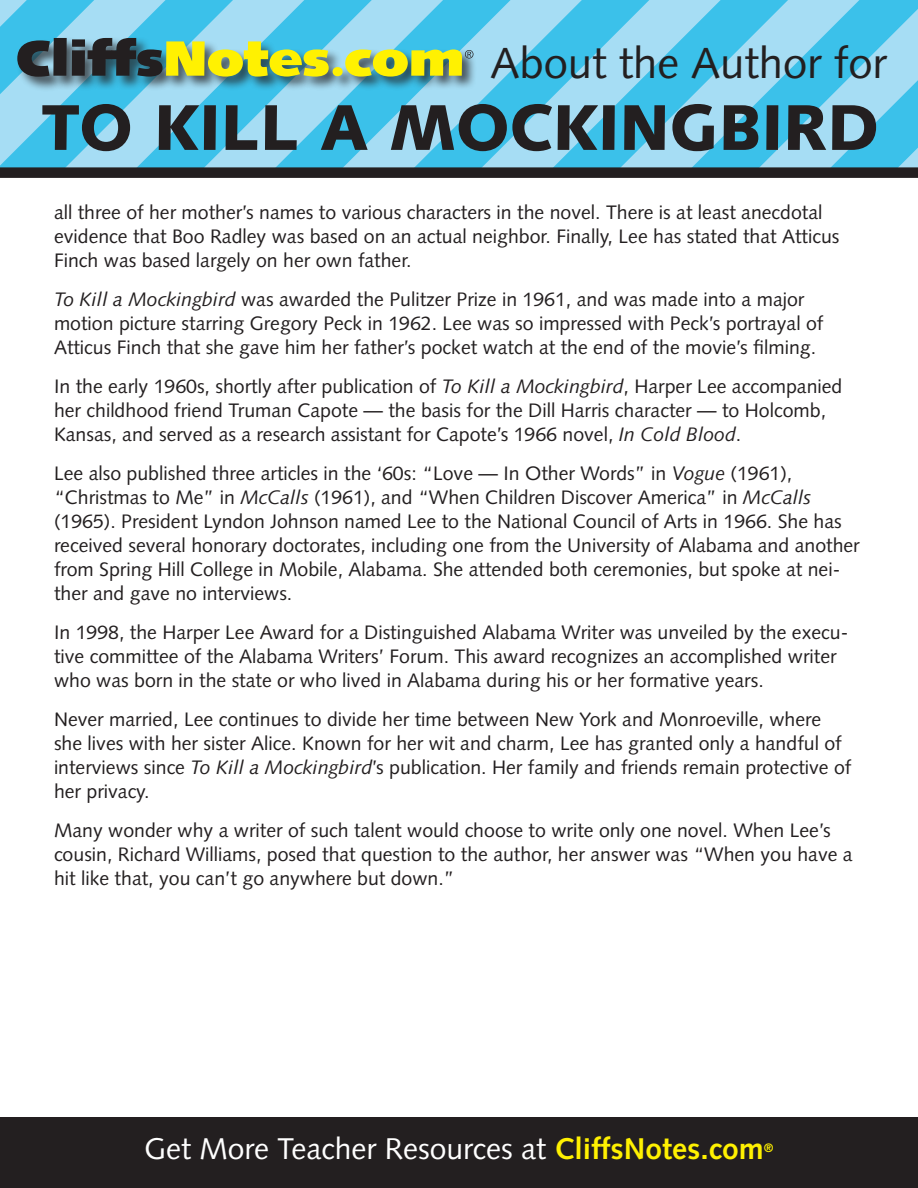
<style>
.page{position:relative;width:918px;height:1188px;background:#fff}
.page>*{position:absolute;margin:0;border:0;box-sizing:border-box;transform-origin:0 0}
.Title_headline{font:900 64.5px "Syntax LT Std";color:#231f20}
.About_the_Author{font:43.5px "Syntax LT Std";color:#231f20}
.t1{font:30px "Syntax LT Std";color:#fff}
.Copy{font:19.5px/24px "Syntax LT Std";color:#231f20}
.t2{font:700 12.3px "Syntax LT Std";color:#fff101}
.s1{font-style:italic}
.s2{font-weight:700;color:#fff101}
</style>
<div class="page">
<div style="left:0;top:167px;width:918px;height:11px;background:#231f20"></div>
<div style="left:0;top:1118px;width:918px;height:70px;background:#231f20"></div>
<svg style="left:0;top:0;width:918px;height:168px;background:#72c8dc"></svg>
<p class="About_the_Author" style="left:491px;top:37px;width:398px">About the Author for</p>
<p class="Title_headline" style="left:42px;top:89px;width:839px">TO KILL A MOCKINGBIRD</p>
<p class="Copy" style="left:54px;top:200px;width:787px">all three of her mother’s names to various characters in the novel. There is at least anecdotal evidence that Boo Radley was based on an actual neighbor. Finally, Lee has stated that Atticus<br>Finch was based largely on her own father.</p>
<p class="Copy" style="left:54px;top:287px;width:771px"><span class="s1">To Kill a Mockingbird</span> was awarded the Pulitzer Prize in 1961, and was made into a major motion picture starring Gregory Peck in 1962. Lee was so impressed with Peck’s portrayal of<br>Atticus Finch that she gave him her father’s pocket watch at the end of the movie’s filming.</p>
<p class="Copy" style="left:54px;top:374px;width:790px">In the early 1960s, shortly after publication of <span class="s1">To Kill a Mockingbird</span>, Harper Lee accompanied her childhood friend Truman Capote — the basis for the Dill Harris character — to Holcomb,<br>Kansas, and served as a research assistant for Capote’s 1966 novel, <span class="s1">In Cold Blood</span>.</p>
<p class="Copy" style="left:54px;top:461px;width:807px">Lee also published three articles in the ‘60s: “Love — In Other Words” in <span class="s1">Vogue</span> (1961), “Christmas to Me” in <span class="s1">McCalls</span> (1961), and “When Children Discover America” in <span class="s1">McCalls </span>(1965). President Lyndon Johnson named Lee to the National Council of Arts in 1966. She has received several honorary doctorates, including one from the University of Alabama and another from Spring Hill College in Mobile, Alabama. She attended both ceremonies, but spoke at nei&shy;ther and gave no interviews.</p>
<p class="Copy" style="left:54px;top:620px;width:796px">In 1998, the Harper Lee Award for a Distinguished Alabama Writer was unveiled by the execu&shy;tive committee of the Alabama Writers’ Forum. This award recognizes an accomplished writer who was born in the state or who lived in Alabama during his or her formative years.</p>
<p class="Copy" style="left:54px;top:707px;width:799px">Never married, Lee continues to divide her time between New York and Monroeville, where she lives with her sister Alice. Known for her wit and charm, Lee has granted only a handful of interviews since <span class="s1">To Kill a Mockingbird</span>’s publication. Her family and friends remain protective of her privacy.</p>
<p class="Copy" style="left:54px;top:818px;width:800px">Many wonder why a writer of such talent would choose to write only one novel. When Lee’s cousin, Richard Williams, posed that question to the author, her answer was “When you have a hit like that, you can’t go anywhere but down.”</p>
<p class="t1" style="left:144px;top:1131px;width:621px">Get More Teacher Resources at <span class="s2">CliffsNotes.com</span></p>
<p class="t2" style="left:764px;top:1140px;width:11px">®</p>
</div>
